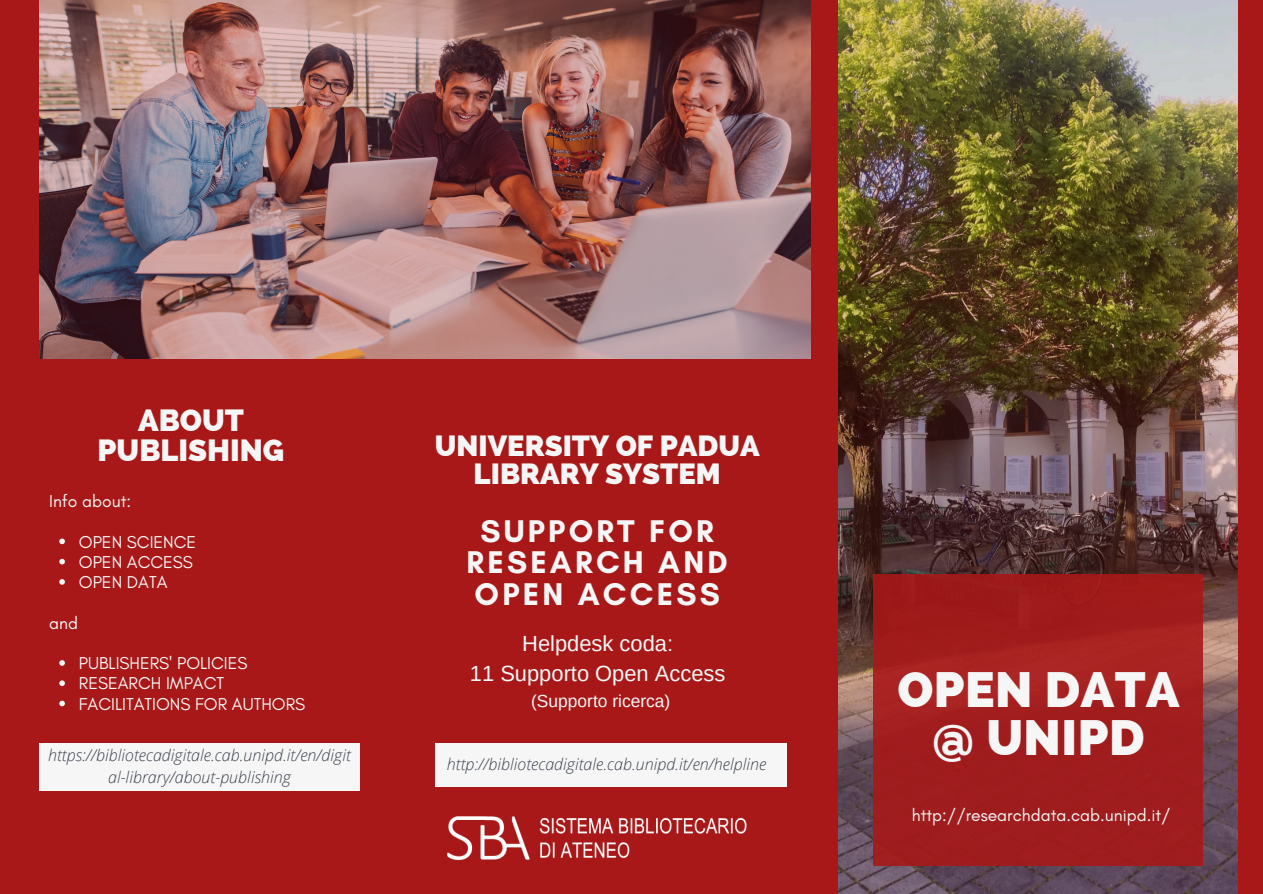
<style>
.page{position:relative;width:1263px;height:894px;background:#fff}
.page>*{position:absolute;margin:0;border:0;box-sizing:border-box;transform-origin:0 0}
.t1{font:800 49.65px/47.1px "Raleway";letter-spacing:.01em;color:#f6f6f6;text-align:center}
.t2{font:700 31.95px/31.5px "Glacial Indifference";letter-spacing:.1em;color:#f6f6f6;text-align:center}
.t3{font:800 30.6px/29.5px "Raleway";color:#f6f6f6;text-align:center}
.t4{font:800 29.1px/27.3px "Raleway";color:#f6f6f6;text-align:center}
.t5{font:21.9px/30.3px "Arimo";color:#f6f6f6;text-align:center}
.t6{font:17.55px "Glacial Indifference";color:#f6f6f6}
.t7{font:17.4px "Arimo";color:#f6f6f6}
.t8{font:italic 300 16.05px/21.3px "Open Sans";color:#3d444f;text-align:center}
</style>
<div class="page">
<div style="left:0;top:0;width:1263px;height:893px;background:#a81818"></div>
<img style="left:839px;top:0;width:398px;height:893px">
<img style="left:39px;top:0;width:772px;height:358px">
<div style="left:873px;top:574px;width:330px;height:290px;background:#a01c1e"></div>
<div style="left:39px;top:742px;width:321px;height:48px;background:#f6f6f6"></div>
<img style="left:447px;top:816px;width:300px;height:45px">
<svg style="left:59px;top:538px;width:6px;height:6px"></svg>
<svg style="left:59px;top:558px;width:6px;height:6px"></svg>
<svg style="left:59px;top:579px;width:6px;height:5px"></svg>
<svg style="left:59px;top:660px;width:6px;height:5px"></svg>
<svg style="left:59px;top:680px;width:6px;height:5px"></svg>
<svg style="left:59px;top:700px;width:6px;height:6px"></svg>
<div style="left:435px;top:742px;width:352px;height:44px;background:#f6f6f6"></div>
<p class="t3" style="left:98px;top:405px;width:188px">ABOUT<br>PUBLISHING</p>
<p class="t6" style="left:49px;top:490px;width:83px">Info about:</p>
<p class="t6" style="left:79px;top:530px;width:119px">OPEN SCIENCE</p>
<p class="t6" style="left:79px;top:551px;width:116px">OPEN ACCESS</p>
<p class="t6" style="left:79px;top:571px;width:90px">OPEN DATA</p>
<p class="t6" style="left:49px;top:611px;width:30px">and</p>
<p class="t6" style="left:79px;top:652px;width:170px">PUBLISHERS' POLICIES</p>
<h2 class="t6" style="left:79px;top:672px;width:147px">RESEARCH IMPACT</h2>
<h2 class="t6" style="left:79px;top:692px;width:228px">FACILITATIONS FOR AUTHORS</h2>
<p class="t4" style="left:435px;top:432px;width:326px">UNIVERSITY OF PADUA<br>LIBRARY SYSTEM</p>
<p class="t2" style="left:467px;top:514px;width:263px">SUPPORT FOR<br>RESEARCH AND<br>OPEN ACCESS</p>
<h3 class="t5" style="left:470px;top:628px;width:257px">Helpdesk coda:<br>11 Supporto Open Access</h3>
<h3 class="t7" style="left:531px;top:691px;width:141px">(Supporto ricerca)</h3>
<p class="t8" style="left:48px;top:744px;width:304px">https://bibliotecadigitale.cab.unipd.it/en/digit al-library/about-publishing</p>
<p class="t8" style="left:447px;top:752px;width:321px">http://bibliotecadigitale.cab.unipd.it/en/helpline</p>
<h2 class="t1" style="left:897px;top:666px;width:284px">OPEN DATA @ UNIPD</h2>
<p class="t6" style="left:912px;top:803px;width:260px">http://researchdata.cab.unipd.it/</p>
</div>
